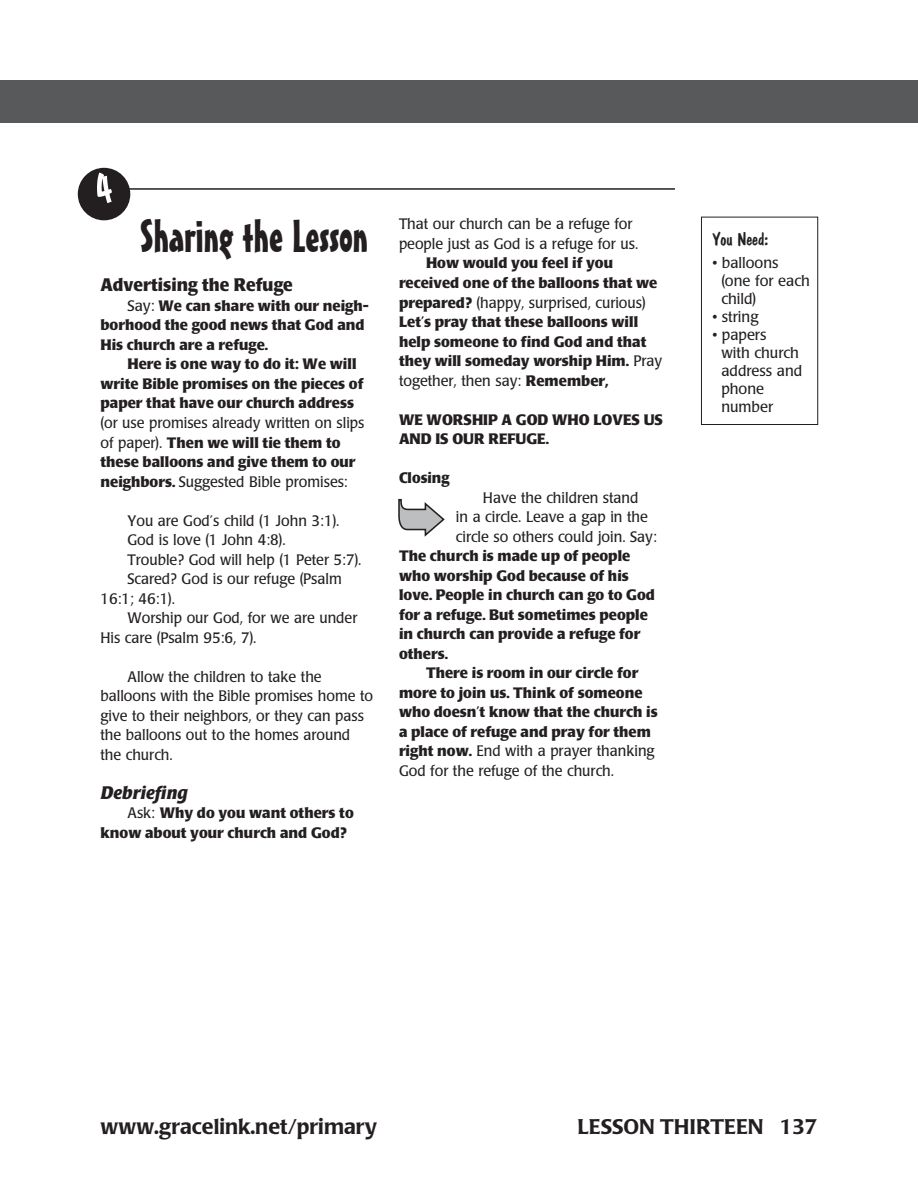
<style>
.page{position:relative;width:918px;height:1202px;background:#fff}
.page>*{position:absolute;margin:0;border:0;box-sizing:border-box;transform-origin:0 0}
.section_title{font:45px "Mister Earl BT";color:#231f20}
.t1{font:500 21px "Poppl Laudatio";color:#231f20}
.subhead{font:700 18px "Poppl Laudatio";color:#231f20;scale:.95 1}
.subhead-2{font:italic 700 18px "Poppl Laudatio";color:#231f20}
.You_Need_head{font:18px "Dom Casual D";color:#231f20}
.body{font:700 15px/19.5px "Poppl Laudatio";color:#231f20}
.body-2{font:15px/19.5px "Poppl Laudatio";color:#231f20;scale:.95 1}
.You_Need_items{font:15px/18px "Poppl Laudatio";color:#231f20}
.body-Xindent{font:700 15px/19.5px "Poppl Laudatio";color:#231f20}
.body-3{font:700 15px "Poppl Laudatio";color:#231f20;scale:.95 1}
.s1{font-weight:400}
</style>
<div class="page">
<div style="left:0;top:80px;width:27px;height:43px;background:#58595b"></div>
<div style="left:27px;top:80px;width:891px;height:43px;background:#58595b"></div>
<hr style="left:127px;top:188px;width:548px;height:2px;background:#231f20">
<div style="left:701px;top:217px;width:117px;height:208px;border:1px solid #231f20"></div>
<svg style="left:398px;top:499px;width:47px;height:38px"></svg>
<svg style="left:78px;top:168px;width:52px;height:52px"></svg>
<p class="section_title" style="left:140px;top:209px;width:230px">Sharing the Lesson</p>
<p class="subhead" style="left:100px;top:275px;width:204px">Advertising the Refuge</p>
<p class="body" style="left:100px;top:296px;width:270px;text-indent:27px"><span class="s1">Say:</span> We can share with our neigh&shy;borhood the good news that God and<br>His church are a refuge.</p>
<p class="body" style="left:100px;top:355px;width:266px;text-indent:27px">Here is one way to do it: We will write Bible promises on the pieces of paper that have our church address <span class="s1">(or use promises already written on slips of paper).</span> Then we will tie them to these balloons and give them to our neighbors. <span class="s1">Suggested Bible promises:</span></p>
<p class="body-2" style="left:128px;top:511px;width:225px">You are God’s child (1 John 3:1).</p>
<p class="body-2" style="left:128px;top:530px;width:168px">God is love (1 John 4:8).</p>
<p class="body-2" style="left:128px;top:550px;width:248px">Trouble? God will help (1 Peter 5:7).</p>
<p class="body-2" style="left:100px;top:569px;width:256px;text-indent:27px">Scared? God is our refuge (Psalm<br>16:1; 46:1).</p>
<p class="body-2" style="left:100px;top:608px;width:272px;text-indent:27px">Worship our God, for we are under<br>His care (Psalm 95:6, 7).</p>
<p class="body-2" style="left:100px;top:667px;width:288px;text-indent:27px">Allow the children to take the balloons with the Bible promises home to give to their neighbors, or they can pass the balloons out to the homes around the church.</p>
<p class="subhead-2" style="left:100px;top:782px;width:89px">Debriefing</p>
<p class="body" style="left:100px;top:803px;width:255px;text-indent:27px"><span class="s1">Ask:</span> Why do you want others to know about your church and God?</p>
<p class="body-2" style="left:399px;top:215px;width:253px">That our church can be a refuge for people just as God is a refuge for us.</p>
<p class="body" style="left:399px;top:254px;width:265px;text-indent:27px">How would you feel if you received one of the balloons that we prepared? <span class="s1">(happy, surprised, curious)<br></span>Let’s pray that these balloons will help someone to find God and that they will someday worship Him. <span class="s1">Pray together, then say:</span> Remember,</p>
<p class="body-Xindent" style="left:399px;top:410px;width:266px">WE WORSHIP A GOD WHO LOVES US<br>AND IS OUR REFUGE.</p>
<p class="body-3" style="left:399px;top:469px;width:55px">Closing</p>
<p class="body-2" style="left:483px;top:488px;width:165px">Have the children stand</p>
<p class="body-2" style="left:456px;top:507px;width:204px">in a circle. Leave a gap in the</p>
<p class="body-2" style="left:456px;top:527px;width:213px">circle so others could join. Say:</p>
<p class="body" style="left:399px;top:546px;width:233px">The church is made up of people</p>
<p class="body" style="left:399px;top:566px;width:231px">who worship God because of his</p>
<p class="body" style="left:399px;top:585px;width:258px">love. People in church can go to God</p>
<p class="body" style="left:399px;top:605px;width:250px">for a refuge. But sometimes people</p>
<p class="body" style="left:399px;top:624px;width:243px">in church can provide a refuge for</p>
<p class="body" style="left:399px;top:644px;width:50px">others.</p>
<p class="body" style="left:399px;top:663px;width:260px;text-indent:27px">There is room in our circle for more to join us. Think of someone who doesn’t know that the church is a place of refuge and pray for them right now. <span class="s1">End with a prayer thanking<br>God for the refuge of the church.</span></p>
<p class="You_Need_head" style="left:712px;top:229px;width:58px">You Need:</p>
<p class="You_Need_items" style="left:721px;top:254px;width:90px;text-indent:-9px">• balloons (one for each child)</p>
<p class="You_Need_items" style="left:712px;top:308px;width:48px">• string</p>
<p class="You_Need_items" style="left:721px;top:326px;width:83px;text-indent:-9px">• papers<br>with church address and phone number</p>
<p class="t1" style="left:100px;top:1115px;width:278px">www.gracelink.net/primary</p>
<p class="t1" style="left:578px;top:1115px;width:241px">LESSON THIRTEEN 137</p>
</div>
